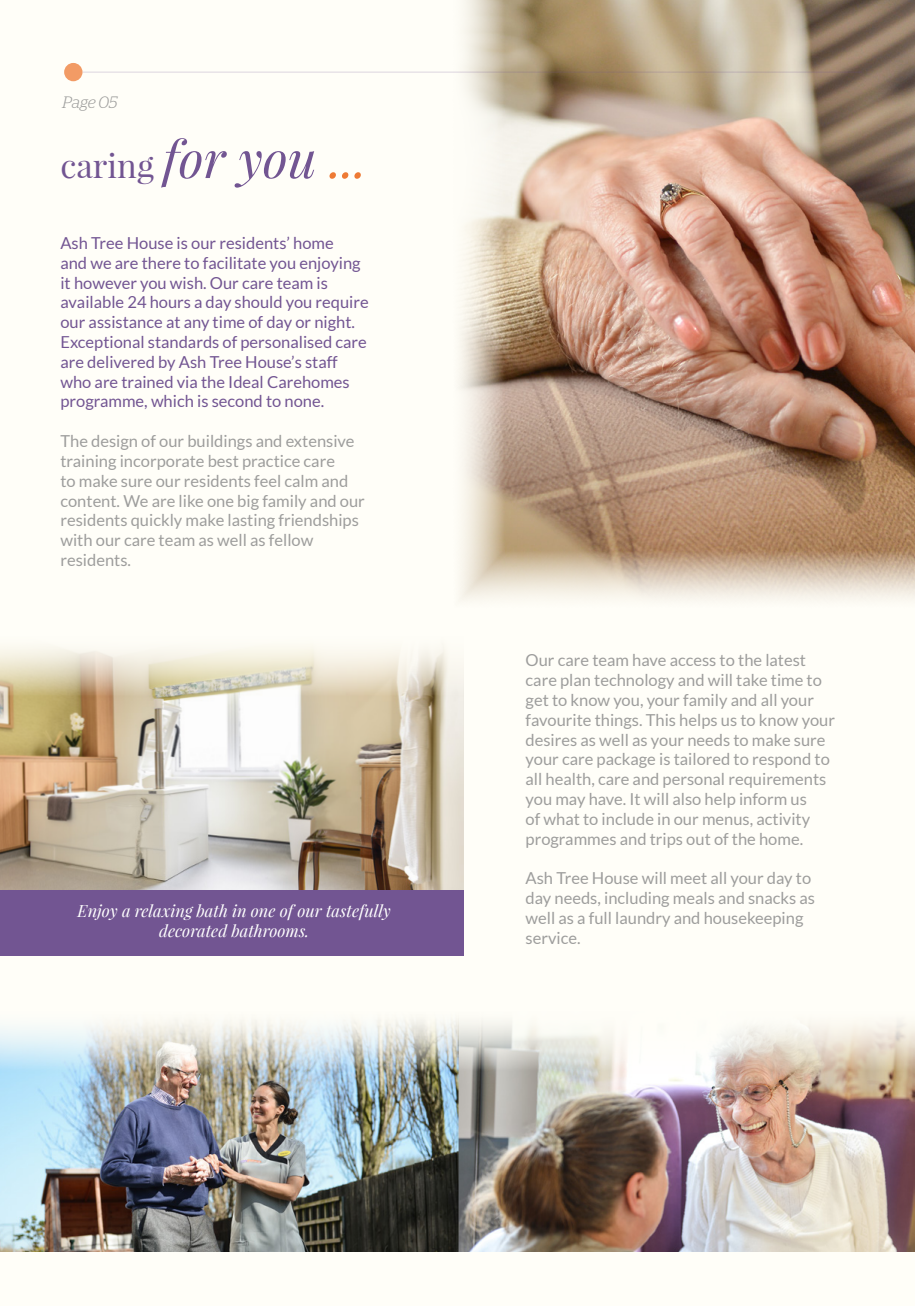
<style>
.page{position:relative;width:915px;height:1306px;background:#fff}
.page>*{position:absolute;margin:0;border:0;box-sizing:border-box;transform-origin:0 0}
.t1{font:33px "Playfair Display";color:#725592}
.t2{font:16.5px/19.8px "Lato";color:#9d9d9c}
.t3{font:16.5px/19.8px "Lato";color:#725592}
.t4{font:italic 16.5px/19.8px "Playfair Display";color:#fff;text-align:center}
.t5{font:italic 300 16.5px "Stag";letter-spacing:-.005em;color:#9d9d9c}
.s1{font-style:italic;font-size:51px}
.s2{font-style:italic;font-size:51px;color:#ee7a34}
</style>
<div class="page">
<div style="left:0;top:0;width:914px;height:1305px;background:#fffef8"></div>
<img style="left:446px;top:0;width:468px;height:600px">
<hr style="left:82px;top:72px;width:779px;height:1px;background:#725592">
<img style="left:0;top:648px;width:463px;height:242px">
<div style="left:0;top:890px;width:463px;height:66px;background:#725592"></div>
<img style="left:0;top:1020px;width:914px;height:231px">
<div style="left:64px;top:63px;width:18px;height:18px;background:#f29b65;border-radius:50%"></div>
<p class="t5" style="left:63px;top:93px;width:56px">Page 05</p>
<h1 class="t1" style="left:60px;top:145px;width:308px">caring <span class="s1">for you</span> <span class="s2">...</span></h1>
<p class="t3" style="left:60px;top:233px;width:310px">Ash Tree House is our residents’ home<br>and we are there to facilitate you enjoying it however you wish. Our care team is available 24 hours a day should you require our assistance at any time of day or night.<br>Exceptional standards of personalised care are delivered by Ash Tree House’s staff who are trained via the Ideal Carehomes programme, which is second to none.</p>
<p class="t2" style="left:60px;top:431px;width:306px">The design of our buildings and extensive training incorporate best practice care<br>to make sure our residents feel calm and content. We are like one big family and our residents quickly make lasting friendships with our care team as well as fellow residents.</p>
<p class="t4" style="left:78px;top:901px;width:314px">Enjoy a relaxing bath in one of our tastefully decorated bathrooms.</p>
<p class="t2" style="left:525px;top:650px;width:311px">Our care team have access to the latest care plan technology and will take time to get to know you, your family and all your favourite things. This helps us to know your desires as well as your needs to make sure your care package is tailored to respond to all health, care and personal requirements you may have. It will also help inform us<br>of what to include in our menus, activity programmes and trips out of the home.</p>
<p class="t2" style="left:525px;top:868px;width:291px">Ash Tree House will meet all your day to day needs, including meals and snacks as well as a full laundry and housekeeping service.</p>
</div>
